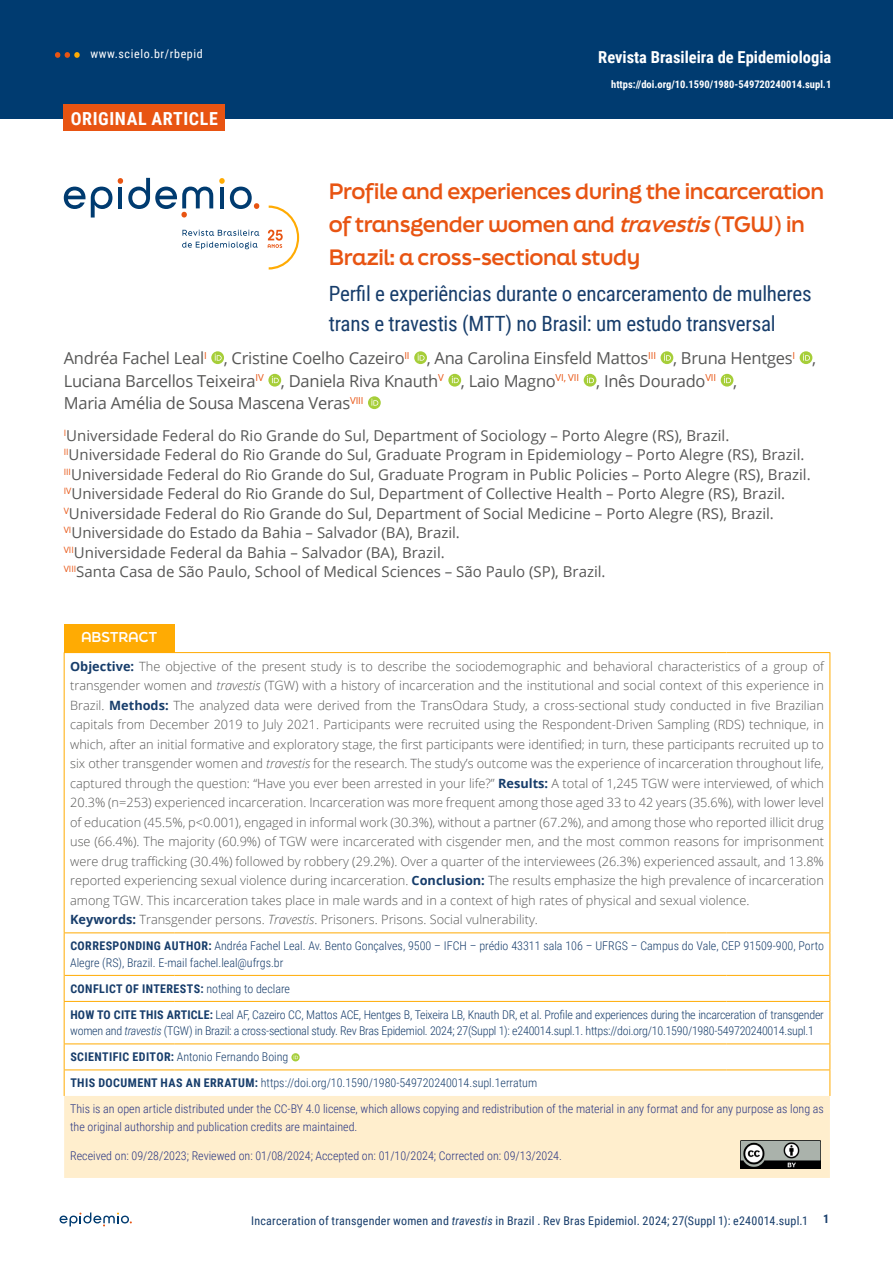
<style>
.page{position:relative;width:893px;height:1263px;background:#fff}
.page>*{position:absolute;margin:0;border:0;box-sizing:border-box;transform-origin:0 0}
.t1{font:700 21px/33px "Final Six";letter-spacing:-.02em;color:#e85412}
.t2{font:21px/30px "Roboto Condensed";letter-spacing:-.01em;color:#173d6b}
.t3{font:700 18px "Roboto Condensed";letter-spacing:.035em;color:#fff}
.t4{font:16.5px/22.5px "Open Sans";letter-spacing:-.015em;color:#575756}
.t5{font:700 16.5px "Roboto Condensed";color:#fff}
.t6{font:15px/19.5px "Open Sans";color:#575756}
.t7{font:700 13.5px "Final Six";color:#fff}
.t8{font:300 12.75px/19.5px "Open Sans";color:#575756}
.t9{font:300 12px/26px "Roboto Condensed";color:#173d6b}
.t10{font:300 12px/26px "Roboto Condensed";letter-spacing:-.02em;color:#173d6b}
.t11{font:300 12px "Roboto Condensed";color:#283583}
.t12{font:12px "Roboto Condensed";letter-spacing:.015em;color:#173d6b}
.t13{font:12px "Roboto Condensed";letter-spacing:.05em;color:#fff}
.t14{font:700 12px "Roboto Condensed";color:#173d6b}
.t15{font:700 10.5px "Roboto Condensed";color:#fff}
.s1{font-style:italic}
.s2{font-weight:700;color:#173d6b}
.s3{font-weight:700}
.s4{color:#283583}
</style>
<div class="page">
<svg style="left:60px;top:1212px;width:72px;height:14px"></svg>
<div style="left:0;top:0;width:893px;height:118px;background:#003b70"></div>
<svg style="left:55px;top:52px;width:25px;height:6px"></svg>
<svg style="left:211px;top:351px;width:13px;height:13px"></svg>
<svg style="left:215px;top:354px;width:7px;height:7px"></svg>
<svg style="left:414px;top:351px;width:13px;height:13px"></svg>
<svg style="left:418px;top:354px;width:7px;height:7px"></svg>
<div style="left:661px;top:351px;width:12px;height:13px;background:#a6ce39;border-radius:50%"></div>
<svg style="left:664px;top:354px;width:7px;height:7px"></svg>
<div style="left:800px;top:351px;width:12px;height:13px;background:#a6ce39;border-radius:50%"></div>
<svg style="left:803px;top:354px;width:7px;height:7px"></svg>
<svg style="left:268px;top:374px;width:13px;height:13px"></svg>
<svg style="left:272px;top:376px;width:7px;height:7px"></svg>
<svg style="left:448px;top:374px;width:13px;height:13px"></svg>
<svg style="left:452px;top:376px;width:7px;height:7px"></svg>
<svg style="left:584px;top:374px;width:12px;height:13px"></svg>
<svg style="left:587px;top:376px;width:7px;height:7px"></svg>
<svg style="left:721px;top:374px;width:12px;height:13px"></svg>
<svg style="left:724px;top:376px;width:7px;height:7px"></svg>
<svg style="left:368px;top:396px;width:13px;height:13px"></svg>
<svg style="left:371px;top:399px;width:7px;height:7px"></svg>
<svg style="left:64px;top:187px;width:48px;height:30px"></svg>
<svg style="left:118px;top:178px;width:95px;height:39px"></svg>
<svg style="left:219px;top:178px;width:40px;height:31px"></svg>
<svg style="left:182px;top:230px;width:77px;height:6px"></svg>
<svg style="left:182px;top:242px;width:76px;height:7px"></svg>
<svg style="left:268px;top:206px;width:31px;height:64px"></svg>
<div style="left:64px;top:105px;width:161px;height:26px;background:#e85412"></div>
<div style="left:64px;top:624px;width:110px;height:29px;background:#ffab03"></div>
<div style="left:64px;top:1096px;width:766px;height:82px;background:#ffeecd"></div>
<hr style="left:829px;top:933px;width:1px;height:42px;background:#ffab03">
<svg style="left:829px;top:975px;width:1px;height:26px"></svg>
<hr style="left:64px;top:933px;width:1px;height:42px;background:#ffab03">
<svg style="left:64px;top:975px;width:1px;height:26px"></svg>
<hr style="left:65px;top:975px;width:109px;height:1px;background:#ffab03">
<hr style="left:174px;top:975px;width:552px;height:1px;background:#ffab03">
<hr style="left:726px;top:975px;width:103px;height:1px;background:#ffab03">
<hr style="left:64px;top:653px;width:1px;height:279px;background:#ffab03">
<hr style="left:174px;top:652px;width:552px;height:1px;background:#ffab03">
<hr style="left:726px;top:652px;width:104px;height:1px;background:#ffab03">
<hr style="left:829px;top:653px;width:1px;height:279px;background:#ffab03">
<hr style="left:64px;top:932px;width:110px;height:1px;background:#ffab03">
<hr style="left:174px;top:932px;width:552px;height:1px;background:#ffab03">
<hr style="left:726px;top:932px;width:104px;height:1px;background:#ffab03">
<hr style="left:64px;top:1001px;width:110px;height:1px;background:#ffab03">
<hr style="left:64px;top:1002px;width:1px;height:41px;background:#ffab03">
<hr style="left:174px;top:1001px;width:552px;height:1px;background:#ffab03">
<hr style="left:726px;top:1001px;width:104px;height:1px;background:#ffab03">
<hr style="left:829px;top:1002px;width:1px;height:41px;background:#ffab03">
<hr style="left:64px;top:1043px;width:110px;height:1px;background:#ffab03">
<svg style="left:64px;top:1044px;width:1px;height:52px"></svg>
<hr style="left:174px;top:1043px;width:552px;height:1px;background:#ffab03">
<hr style="left:726px;top:1043px;width:104px;height:1px;background:#ffab03">
<svg style="left:829px;top:1044px;width:1px;height:52px"></svg>
<hr style="left:64px;top:1069px;width:110px;height:1px;background:#ffab03">
<hr style="left:174px;top:1069px;width:552px;height:1px;background:#ffab03">
<hr style="left:726px;top:1069px;width:104px;height:1px;background:#ffab03">
<svg style="left:291px;top:1053px;width:9px;height:8px"></svg>
<svg style="left:294px;top:1055px;width:4px;height:4px"></svg>
<img style="left:741px;top:1141px;width:79px;height:27px">
<p class="t13" style="left:90px;top:45px;width:114px">www.scielo.br/rbepid</p>
<h2 class="t3" style="left:71px;top:106px;width:149px">ORIGINAL ARTICLE</h2>
<p class="t5" style="left:598px;top:46px;width:235px">Revista Brasileira de Epidemiologia</p>
<p class="t15" style="left:611px;top:77px;width:222px">https://doi.org/10.1590/1980-549720240014.supl.1</p>
<h1 class="t1" style="left:329px;top:174px;width:497px">Profile and experiences during the incarceration of transgender women and <span class="s1">travestis</span>(TGW) in<br>Brazil: a cross-sectional study</h1>
<h1 class="t2" style="left:329px;top:278px;width:484px">Perfil e experiências durante o encarceramento de mulheres trans e travestis (MTT) no Brasil: um estudo transversal</h1>
<p class="t4" style="left:64px;top:346px;width:754px">Andréa Fachel Leal<sup>I</sup> , Cristine Coelho Cazeiro<sup>II</sup> , Ana Carolina Einsfeld Mattos<sup>III</sup> , Bruna Hentges<sup>I</sup> ,<br>Luciana Barcellos Teixeira<sup>IV</sup> , Daniela Riva Knauth<sup>V</sup> , Laio Magno<sup>VI,</sup> <sup>VII</sup> , Inês Dourado<sup>VII</sup> ,<br>Maria Amélia de Sousa Mascena Veras<sup>VIII</sup></p>
<p class="t6" style="left:64px;top:425px;width:748px"><sup>I</sup>Universidade Federal do Rio Grande do Sul, Department of Sociology – Porto Alegre (RS), Brazil.<br><sup>II</sup>Universidade Federal do Rio Grande do Sul, Graduate Program in Epidemiology – Porto Alegre (RS), Brazil.<br><sup>III</sup>Universidade Federal do Rio Grande do Sul, Graduate Program in Public Policies – Porto Alegre (RS), Brazil.<br><sup>IV</sup>Universidade Federal do Rio Grande do Sul, Department of Collective Health – Porto Alegre (RS), Brazil.<br><sup>V</sup>Universidade Federal do Rio Grande do Sul, Department of Social Medicine – Porto Alegre (RS), Brazil.<br><sup>VI</sup>Universidade do Estado da Bahia – Salvador (BA), Brazil.<br><sup>VII</sup>Universidade Federal da Bahia – Salvador (BA), Brazil.<br><sup>VIII</sup>Santa Casa de São Paulo, School of Medical Sciences – São Paulo (SP), Brazil.</p>
<p class="t7" style="left:81px;top:627px;width:78px">ABSTRACT</p>
<p class="t8" style="left:70px;top:656px;width:755px"><span class="s2">Objective:</span> The objective of the present study is to describe the sociodemographic and behavioral characteristics of a group of transgender women and <span class="s1">travestis</span> (TGW) with a history of incarceration and the institutional and social context of this experience in Brazil. <span class="s2">Methods:</span> The analyzed data were derived from the TransOdara Study, a cross-sectional study conducted in five Brazilian capitals from December 2019 to July 2021. Participants were recruited using the Respondent-Driven Sampling (RDS) technique, in which, after an initial formative and exploratory stage, the first participants were identified; in turn, these participants recruited up to six other transgender women and <span class="s1">travestis</span> for the research. The study’s outcome was the experience of incarceration throughout life, captured through the question: “Have you ever been arrested in your life?” <span class="s2">Results:</span> A total of 1,245 TGW were interviewed, of which 20.3% (n=253) experienced incarceration. Incarceration was more frequent among those aged 33 to 42 years (35.6%), with lower level of education (45.5%, p&lt;0.001), engaged in informal work (30.3%), without a partner (67.2%), and among those who reported illicit drug use (66.4%). The majority (60.9%) of TGW were incarcerated with cisgender men, and the most common reasons for imprisonment were drug trafficking (30.4%) followed by robbery (29.2%). Over a quarter of the interviewees (26.3%) experienced assault, and 13.8% reported experiencing sexual violence during incarceration. <span class="s2">Conclusion:</span> The results emphasize the high prevalence of incarceration among TGW. This incarceration takes place in male wards and in a context of high rates of physical and sexual violence.<br><span class="s2">Keywords:</span> Transgender persons. <span class="s1">Travestis</span>. Prisoners. Prisons. Social vulnerability.</p>
<p class="t9" style="left:70px;top:937px;width:755px;line-height:16.5px"><span class="s3">CORRESPONDING AUTHOR:</span> Andréa Fachel Leal. Av. Bento Gonçalves, 9500 – IFCH – prédio 43311 sala 106 – UFRGS – Campus do Vale, CEP 91509-900, Porto<br>Alegre (RS), Brazil. E-mail fachel.leal@ufrgs.br</p>
<p class="t10" style="left:70px;top:975px;width:755px"><span class="s3">CONFLICT OF INTERESTS:</span> nothing to declare<br><span class="s3">HOW TO CITE THIS ARTICLE:</span> Leal AF, Cazeiro CC, Mattos ACE, Hentges B, Teixeira LB, Knauth DR, et al. Profile and experiences during the incarceration of transgender</p>
<p class="t9" style="left:70px;top:1018px;width:755px">women and <span class="s1">travestis</span> (TGW) in Brazil: a cross-sectional study. Rev Bras Epidemiol. 2024; 27(Suppl 1): e240014.supl.1. https://doi.org/10.1590/1980-549720240014.supl.1<br><span class="s3">SCIENTIFIC EDITOR:</span> Antonio Fernando Boing<br><span class="s3">THIS DOCUMENT HAS AN ERRATUM:</span> https://doi.org/10.1590/1980-549720240014.supl.1erratum<br><span class="s4">This is an open article distributed under the CC-BY 4.0 license, which allows copying and redistribution of the material in any format and for any purpose as long as</span></p>
<p class="t11" style="left:70px;top:1119px;width:289px">the original authorship and publication credits are maintained.</p>
<p class="t11" style="left:70px;top:1147px;width:493px">Received on: 09/28/2023; Reviewed on: 01/08/2024; Accepted on: 01/10/2024; Corrected on: 09/13/2024.</p>
<p class="t12" style="left:251px;top:1212px;width:558px">Incarceration of transgender women and <span class="s1">travestis</span> in Brazil . Rev Bras Epidemiol. 2024; 27(Suppl 1): e240014.supl.1</p>
<p class="t14" style="left:823px;top:1211px;width:8px">1</p>
</div>
